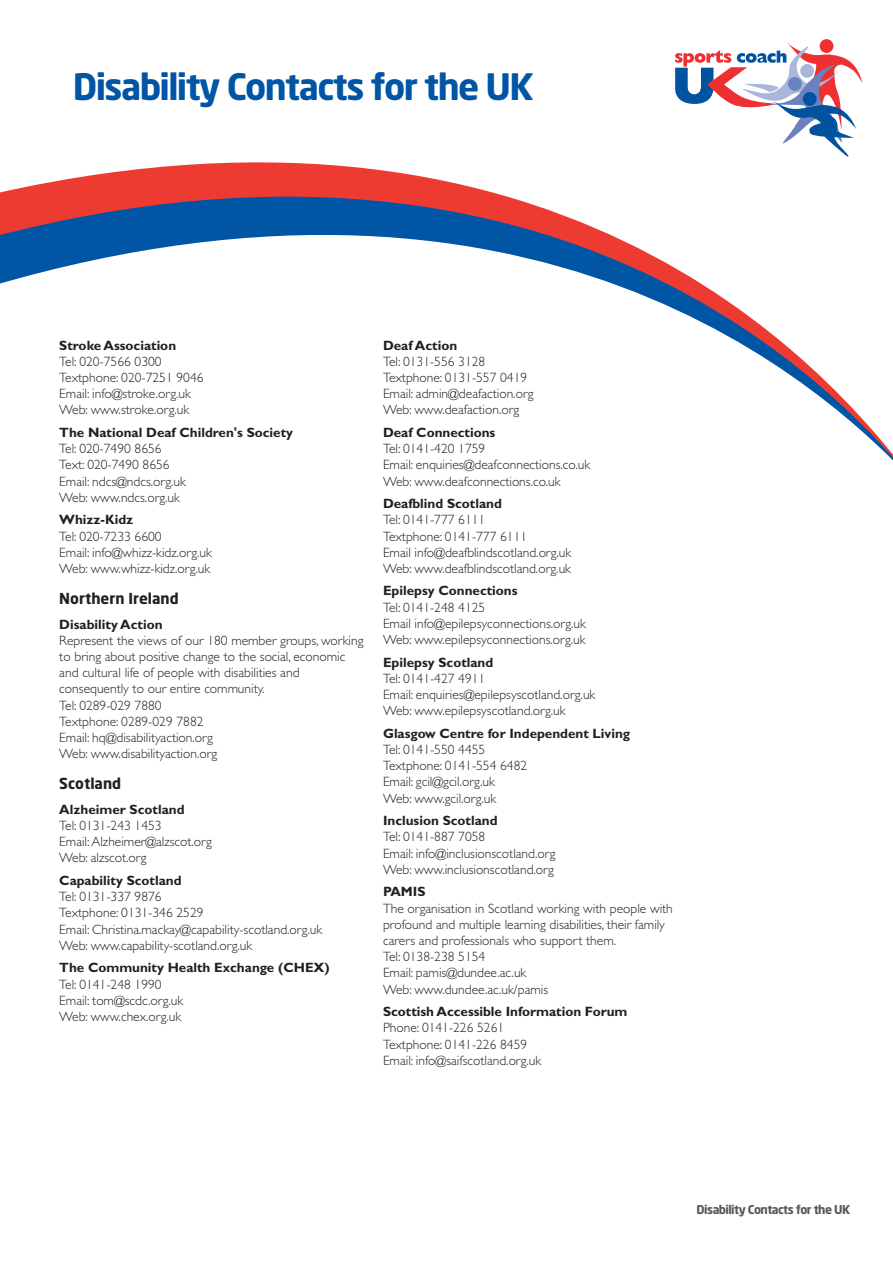
<style>
.page{position:relative;width:893px;height:1263px;background:#fff}
.page>*{position:absolute;margin:0;border:0;box-sizing:border-box;transform-origin:0 0}
.t1{font:700 36px "Neo Sans";letter-spacing:-.045em;color:#0155a5}
.t2{font:700 15px "Neo Sans";color:#231f20}
.t3{font:300 13.5px/16.2px "Gill Sans";color:#231f20}
.t4{font:700 13.5px "Gill Sans";color:#231f20}
.t5{font:700 12px "Neo Sans";letter-spacing:-.045em;color:#57585a}
</style>
<div class="page">
<svg style="left:0;top:162px;width:892px;height:298px"></svg>
<div style="left:819px;top:39px;width:14px;height:14px;background:#ee3032;border-radius:50%"></div>
<svg style="left:675px;top:43px;width:187px;height:114px"></svg>
<div style="left:59px;top:340px;width:630px;height:859px;background:#fff"></div>
<h1 class="t1" style="left:73px;top:73px;width:463px">Disability Contacts for the UK</h1>
<p class="t4" style="left:59px;top:340px;width:118px">Stroke Association</p>
<p class="t3" style="left:59px;top:355px;width:146px">Tel: 020-7566 0300<br>Textphone: 020-7251 9046<br>Email: info@stroke.org.uk<br>Web: www.stroke.org.uk</p>
<p class="t4" style="left:59px;top:428px;width:235px">The National Deaf Children's Society</p>
<p class="t3" style="left:59px;top:442px;width:128px">Tel: 020-7490 8656<br>Text: 020-7490 8656<br>Email: ndcs@ndcs.org.uk<br>Web: www.ndcs.org.uk</p>
<p class="t4" style="left:59px;top:515px;width:76px">Whizz-Kidz</p>
<p class="t3" style="left:59px;top:529px;width:154px">Tel: 020-7233 6600<br>Email: info@whizz-kidz.org.uk<br>Web: www.whizz-kidz.org.uk</p>
<p class="t2" style="left:59px;top:593px;width:121px">Northern Ireland</p>
<p class="t4" style="left:59px;top:619px;width:105px">Disability Action</p>
<p class="t3" style="left:59px;top:634px;width:306px">Represent the views of our 180 member groups, working to bring about positive change to the social, economic and cultural life of people with disabilities and consequently to our entire community.<br>Tel: 0289-029 7880<br>Textphone: 0289-029 7882<br>Email: hq@disabilityaction.org<br>Web: www.disabilityaction.org</p>
<p class="t2" style="left:59px;top:778px;width:63px">Scotland</p>
<p class="t4" style="left:59px;top:805px;width:127px">Alzheimer Scotland</p>
<p class="t3" style="left:59px;top:819px;width:154px">Tel: 0131-243 1453<br>Email: Alzheimer@alzscot.org<br>Web: alzscot.org</p>
<p class="t4" style="left:59px;top:876px;width:124px">Capability Scotland</p>
<p class="t3" style="left:59px;top:890px;width:264px">Tel: 0131-337 9876<br>Textphone: 0131-346 2529<br>Email: Christina.mackay@capability-scotland.org.uk Web: www.capability-scotland.org.uk</p>
<p class="t4" style="left:59px;top:963px;width:272px">The Community Health Exchange (CHEX)</p>
<p class="t3" style="left:59px;top:977px;width:125px">Tel: 0141-248 1990<br>Email: tom@scdc.org.uk<br>Web: www.chex.org.uk</p>
<p class="t4" style="left:383px;top:340px;width:76px">Deaf Action</p>
<p class="t3" style="left:383px;top:355px;width:152px">Tel: 0131-556 3128<br>Textphone: 0131-557 0419<br>Email: admin@deafaction.org<br>Web: www.deafaction.org</p>
<p class="t4" style="left:383px;top:428px;width:114px">Deaf Connections</p>
<p class="t3" style="left:383px;top:442px;width:209px">Tel: 0141-420 1759<br>Email: enquiries@deafconnections.co.uk<br>Web: www.deafconnections.co.uk</p>
<p class="t4" style="left:383px;top:499px;width:120px">Deafblind Scotland</p>
<p class="t3" style="left:383px;top:513px;width:190px">Tel: 0141-777 6111<br>Textphone: 0141-777 6111<br>Email info@deafblindscotland.org.uk<br>Web: www.deafblindscotland.org.uk</p>
<p class="t4" style="left:383px;top:586px;width:136px">Epilepsy Connections</p>
<p class="t3" style="left:383px;top:601px;width:204px">Tel: 0141-248 4125<br>Email info@epilepsyconnections.org.uk<br>Web: www.epilepsyconnections.org.uk</p>
<p class="t4" style="left:383px;top:657px;width:112px">Epilepsy Scotland</p>
<p class="t3" style="left:383px;top:672px;width:214px">Tel: 0141-427 4911<br>Email: enquiries@epilepsyscotland.org.uk<br>Web: www.epilepsyscotland.org.uk</p>
<p class="t4" style="left:383px;top:729px;width:249px">Glasgow Centre for Independent Living</p>
<p class="t3" style="left:383px;top:743px;width:146px">Tel: 0141-550 4455<br>Textphone: 0141-554 6482<br>Email: gcil@gcil.org.uk<br>Web: www.gcil.org.uk</p>
<p class="t4" style="left:383px;top:816px;width:116px">Inclusion Scotland</p>
<p class="t3" style="left:383px;top:830px;width:174px">Tel: 0141-887 7058<br>Email: info@inclusionscotland.org<br>Web: www.inclusionscotland.org</p>
<p class="t4" style="left:383px;top:887px;width:44px">PAMIS</p>
<p class="t3" style="left:383px;top:901px;width:291px">The organisation in Scotland working with people with profound and multiple learning disabilities, their family carers and professionals who support them.<br>Tel: 0138-238 5154<br>Email: pamis@dundee.ac.uk<br>Web: www.dundee.ac.uk/pamis</p>
<p class="t4" style="left:383px;top:1007px;width:246px">Scottish Accessible Information Forum</p>
<p class="t3" style="left:383px;top:1021px;width:160px">Phone: 0141-226 5261<br>Textphone: 0141-226 8459<br>Email: info@saifscotland.org.uk</p>
<p class="t5" style="left:696px;top:1205px;width:155px">Disability Contacts for the UK</p>
</div>
